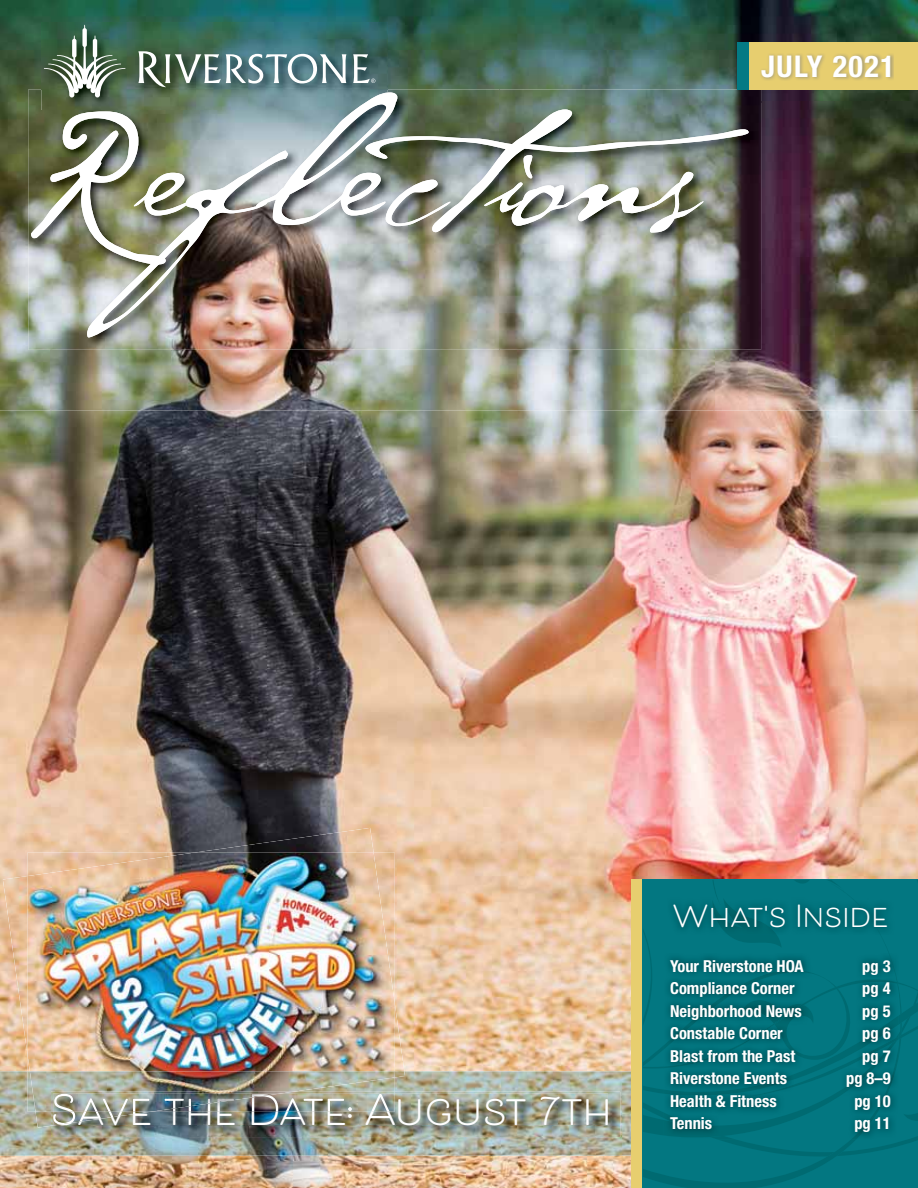
<style>
.page{position:relative;width:918px;height:1188px;background:#fff}
.page>*{position:absolute;margin:0;border:0;box-sizing:border-box;transform-origin:0 0}
.t1{font:700 40.5px "Beloved Sans Basic";color:#fff}
.t2{font:700 30px "Beloved Sans Basic";color:#fff}
.t3{font:700 condensed 30px "Helvetica Neue";letter-spacing:.05em;color:#fff}
.t4{font:700 condensed 16.5px "Helvetica Neue";color:#fff}
</style>
<div class="page">
<img style="left:0;top:410px;width:918px;height:778px">
<img style="left:0;top:1071px;width:632px;height:85px">
<img style="left:0;top:0;width:918px;height:51px">
<img style="left:0;top:51px;width:50px;height:359px">
<img style="left:388px;top:51px;width:530px;height:51px">
<img style="left:715px;top:102px;width:203px;height:308px">
<img style="left:50px;top:350px;width:665px;height:60px">
<img style="left:28px;top:89px;width:733px;height:261px">
<img style="left:31px;top:92px;width:718px;height:245px">
<img style="left:41px;top:23px;width:347px;height:87px">
<img style="left:355px;top:93px;width:33px;height:17px">
<svg style="left:138px;top:51px;width:208px;height:36px"></svg>
<svg style="left:44px;top:25px;width:81px;height:72px"></svg>
<svg style="left:353px;top:54px;width:22px;height:29px"></svg>
<div style="left:737px;top:43px;width:181px;height:47px;background:#037a84"></div>
<div style="left:750px;top:43px;width:168px;height:47px;background:#e7ce6f"></div>
<img style="left:761px;top:54px;width:133px;height:26px">
<svg style="left:632px;top:880px;width:286px;height:308px;background:#b7bb72"></svg>
<svg style="left:643px;top:1156px;width:259px;height:32px;background:#02747e"></svg>
<svg style="left:643px;top:880px;width:275px;height:276px;background:#02727c"></svg>
<img style="left:664px;top:970px;width:187px;height:9px">
<img style="left:710px;top:1137px;width:25px;height:2px">
<img style="left:664px;top:1096px;width:187px;height:41px">
<img style="left:851px;top:952px;width:48px;height:187px">
<img style="left:664px;top:979px;width:235px;height:36px">
<img style="left:664px;top:1015px;width:235px;height:81px">
<img style="left:721px;top:1036px;width:178px;height:63px">
<img style="left:51px;top:1092px;width:569px;height:45px">
<img style="left:151px;top:1094px;width:457px;height:31px">
<img style="left:35px;top:1112px;width:16px;height:16px">
<img style="left:395px;top:1002px;width:9px;height:69px">
<svg style="left:395px;top:1071px;width:10px;height:6px"></svg>
<img style="left:3px;top:828px;width:371px;height:227px">
<img style="left:51px;top:1112px;width:6px;height:14px">
<img style="left:53px;top:1112px;width:98px;height:13px">
<img style="left:27px;top:852px;width:368px;height:219px">
<img style="left:30px;top:1071px;width:365px;height:41px">
<img style="left:51px;top:1092px;width:243px;height:20px">
<img style="left:53px;top:1094px;width:226px;height:18px">
<h2 class="t3" style="left:761px;top:55px;width:135px">JULY 2021</h2>
<h1 class="t1" style="left:49px;top:1087px;width:564px">Save the Date: August 7th</h1>
<h2 class="t2" style="left:672px;top:899px;width:218px">What's Inside</h2>
<p class="t4" style="left:670px;top:960px;width:135px">Your Riverstone HOA</p>
<p class="t4" style="left:862px;top:960px;width:30px">pg 3</p>
<p class="t4" style="left:670px;top:982px;width:126px">Compliance Corner</p>
<p class="t4" style="left:862px;top:982px;width:30px">pg 4</p>
<p class="t4" style="left:670px;top:1005px;width:133px">Neighborhood News</p>
<p class="t4" style="left:862px;top:1005px;width:30px">pg 5</p>
<p class="t4" style="left:670px;top:1027px;width:114px">Constable Corner</p>
<p class="t4" style="left:862px;top:1027px;width:30px">pg 6</p>
<p class="t4" style="left:670px;top:1050px;width:127px">Blast from the Past</p>
<p class="t4" style="left:862px;top:1050px;width:30px">pg 7</p>
<p class="t4" style="left:670px;top:1072px;width:118px">Riverstone Events</p>
<p class="t4" style="left:846px;top:1072px;width:46px">pg 8–9</p>
<p class="t4" style="left:670px;top:1095px;width:108px">Health &amp; Fitness</p>
<p class="t4" style="left:854px;top:1095px;width:38px">pg 10</p>
<p class="t4" style="left:670px;top:1117px;width:44px">Tennis</p>
<p class="t4" style="left:854px;top:1117px;width:38px">pg 11</p>
</div>
